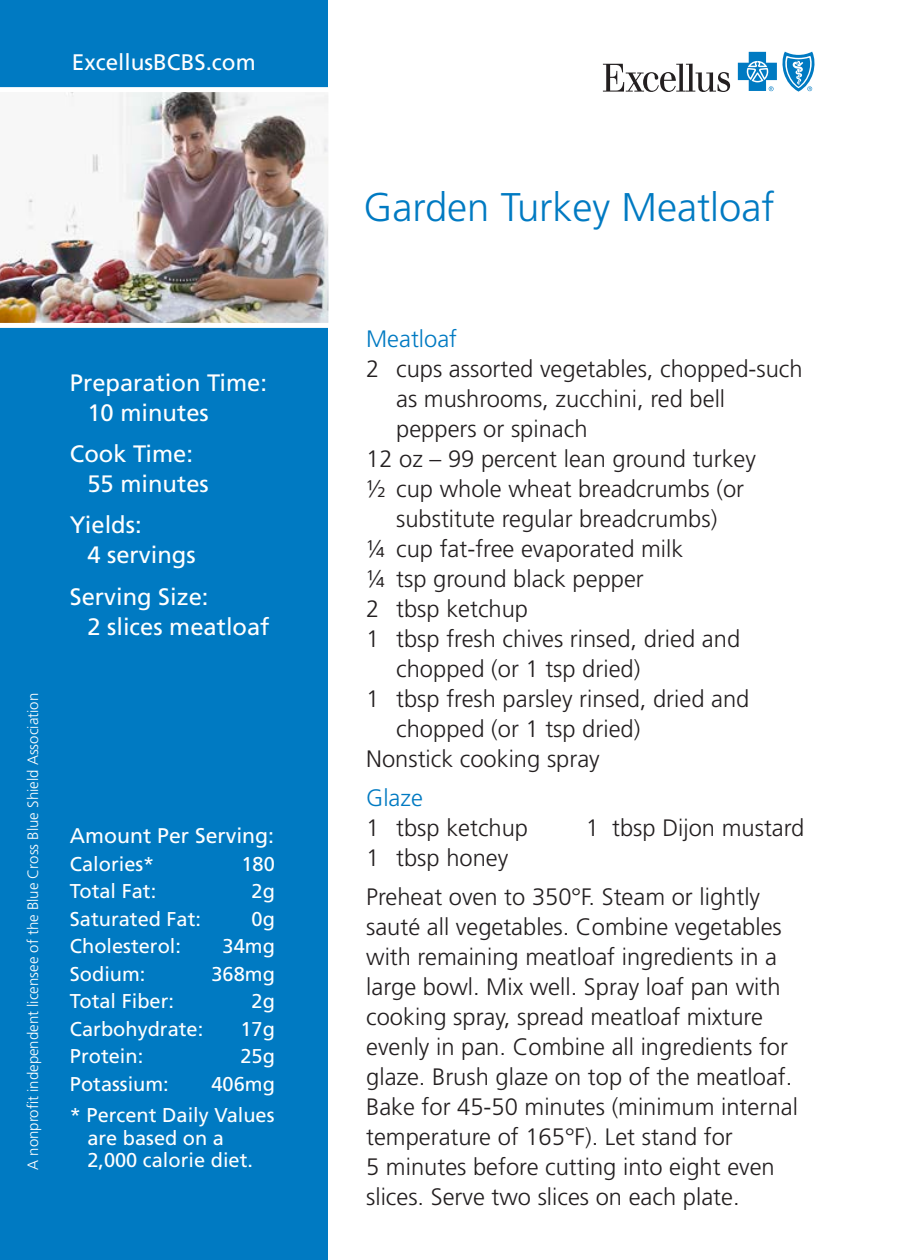
<style>
.page{position:relative;width:900px;height:1260px;background:#fff}
.page>*{position:absolute;margin:0;border:0;box-sizing:border-box;transform-origin:0 0}
.t1{font:300 40px "Frutiger";color:#007ac2}
.t2{font:300 23.75px/30px "Frutiger";color:#231f20}
.t3{font:23.75px/30px "Frutiger";color:#fff}
.t4{font:300 23.75px "Frutiger";color:#007ac2}
.t5{font:22.5px "Frutiger";color:#fff}
.t6{font:21.25px "Frutiger";color:#fff}
.t7{font:20px/22.5px "Frutiger";color:#fff}
.t8{font:300 15px "Frutiger";color:#fff}
</style>
<div class="page">
<div style="left:0;top:0;width:328px;height:1260px;background:#007ac2"></div>
<img style="left:0;top:87px;width:329px;height:241px">
<svg style="left:603px;top:64px;width:127px;height:28px"></svg>
<svg style="left:738px;top:52px;width:77px;height:40px"></svg>
<p class="t5" style="left:72px;top:49px;width:185px">ExcellusBCBS.com</p>
<p class="t8" style="left:25px;top:1170px;width:479px;rotate:-90deg">A nonprofit independent licensee of the Blue Cross Blue Shield Association</p>
<p class="t3" style="left:87px;top:368px;width:181px;text-indent:-18px">Preparation Time:<br>10 minutes</p>
<p class="t3" style="left:87px;top:439px;width:123px;text-indent:-18px">Cook Time:<br>55 minutes</p>
<p class="t3" style="left:87px;top:510px;width:110px;text-indent:-18px">Yields:<br>4 servings</p>
<p class="t3" style="left:87px;top:581px;width:184px;text-indent:-18px">Serving Size:<br>2 slices meatloaf</p>
<p class="t6" style="left:70px;top:823px;width:206px">Amount Per Serving:</p>
<p class="t7" style="left:70px;top:853px;width:86px">Calories*</p>
<p class="t7" style="left:242px;top:853px;width:35px">180</p>
<p class="t7" style="left:70px;top:880px;width:88px">Total Fat:</p>
<p class="t7" style="left:252px;top:880px;width:25px">2g</p>
<p class="t7" style="left:70px;top:908px;width:133px">Saturated Fat:</p>
<p class="t7" style="left:252px;top:908px;width:25px">0g</p>
<p class="t7" style="left:70px;top:935px;width:113px">Cholesterol:</p>
<p class="t7" style="left:223px;top:935px;width:54px">34mg</p>
<p class="t7" style="left:70px;top:963px;width:77px">Sodium:</p>
<p class="t7" style="left:212px;top:963px;width:65px">368mg</p>
<p class="t7" style="left:70px;top:990px;width:106px">Total Fiber:</p>
<p class="t7" style="left:252px;top:990px;width:25px">2g</p>
<p class="t7" style="left:70px;top:1018px;width:135px">Carbohydrate:</p>
<p class="t7" style="left:240px;top:1018px;width:36px">17g</p>
<p class="t7" style="left:70px;top:1045px;width:75px">Protein:</p>
<p class="t7" style="left:240px;top:1045px;width:36px">25g</p>
<p class="t7" style="left:70px;top:1073px;width:100px">Potassium:</p>
<p class="t7" style="left:212px;top:1073px;width:65px">406mg</p>
<p class="t7" style="left:87px;top:1104px;width:189px;text-indent:-18px">* Percent Daily Values are based on a<br>2,000 calorie diet.</p>
<p class="t1" style="left:364px;top:185px;width:413px">Garden Turkey Meatloaf</p>
<p class="t4" style="left:366px;top:325px;width:93px">Meatloaf</p>
<p class="t2" style="left:396px;top:354px;width:408px;text-indent:-30px">2 cups assorted vegetables, chopped-such as mushrooms, zucchini, red bell peppers or spinach</p>
<p class="t2" style="left:366px;top:444px;width:391px">12 oz – 99 percent lean ground turkey</p>
<p class="t2" style="left:366px;top:474px;width:379px;text-align:center">½ cup whole wheat breadcrumbs (or substitute regular breadcrumbs)</p>
<p class="t2" style="left:366px;top:534px;width:319px">¼ cup fat-free evaporated milk</p>
<p class="t2" style="left:366px;top:564px;width:279px">¼ tsp ground black pepper</p>
<p class="t2" style="left:366px;top:594px;width:163px">2 tbsp ketchup</p>
<p class="t2" style="left:396px;top:624px;width:346px;text-indent:-30px">1 tbsp fresh chives rinsed, dried and chopped (or 1 tsp dried)</p>
<p class="t2" style="left:396px;top:684px;width:355px;text-indent:-30px">1 tbsp fresh parsley rinsed, dried and chopped (or 1 tsp dried)</p>
<p class="t2" style="left:366px;top:744px;width:235px">Nonstick cooking spray</p>
<p class="t4" style="left:366px;top:784px;width:58px">Glaze</p>
<p class="t2" style="left:366px;top:813px;width:163px">1 tbsp ketchup</p>
<p class="t2" style="left:586px;top:813px;width:220px">1 tbsp Dijon mustard</p>
<p class="t2" style="left:366px;top:843px;width:144px">1 tbsp honey</p>
<p class="t2" style="left:366px;top:882px;width:433px">Preheat oven to 350°F. Steam or lightly sauté all vegetables. Combine vegetables with remaining meatloaf ingredients in a large bowl. Mix well. Spray loaf pan with cooking spray, spread meatloaf mixture evenly in pan. Combine all ingredients for glaze. Brush glaze on top of the meatloaf.<br>Bake for 45-50 minutes (minimum internal temperature of 165°F). Let stand for<br>5 minutes before cutting into eight even slices. Serve two slices on each plate.</p>
</div>
